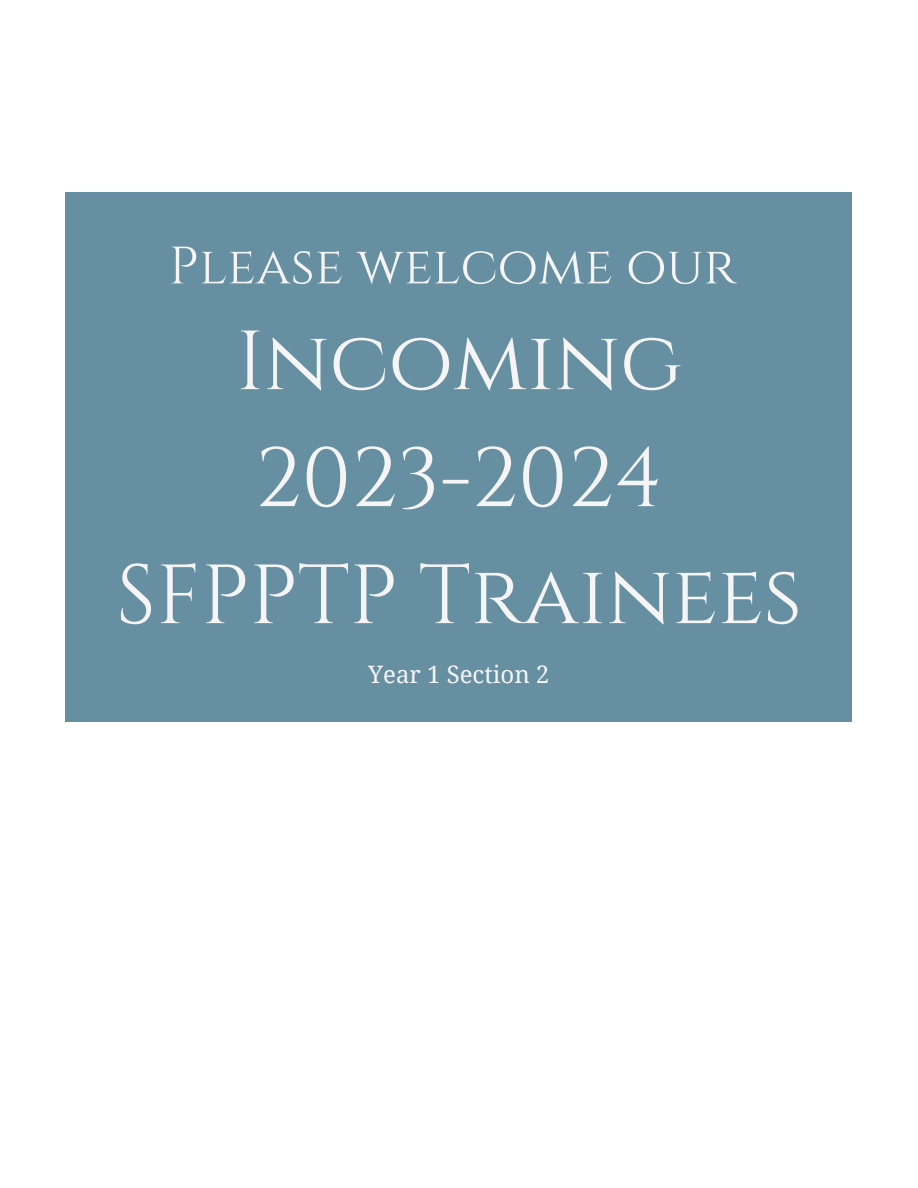
<style>
.page{position:relative;width:918px;height:1188px;background:#fff}
.page>*{position:absolute;margin:0;border:0;box-sizing:border-box;transform-origin:0 0}
.t1{font:83.7px "Cinzel";color:#f6f5f5}
.t2{font:52.5px "Cinzel";color:#f6f5f5}
.t3{font:24px "Droid Serif";color:#f6f5f5}
</style>
<div class="page">
<div style="left:66px;top:192px;width:786px;height:529px;background:#6690a2"></div>
<p class="t2" style="left:169px;top:232px;width:569px">Please welcome our</p>
<p class="t1" style="left:236px;top:308px;width:448px">Incoming</p>
<p class="t1" style="left:255px;top:425px;width:409px">2023-2024</p>
<p class="t1" style="left:116px;top:542px;width:687px">SFPPTP Trainees</p>
<p class="t3" style="left:368px;top:661px;width:183px">Year 1 Section 2</p>
</div>
